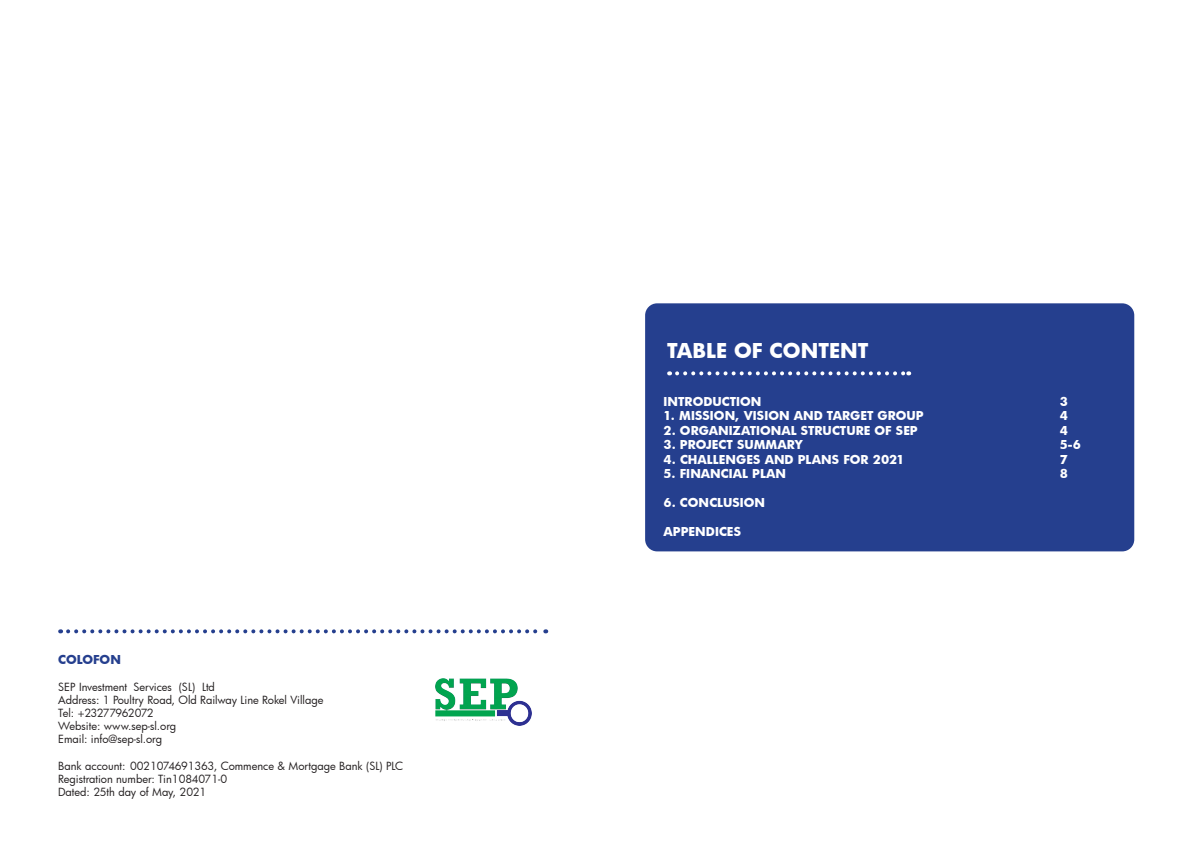
<style>
.page{position:relative;width:1191px;height:842px;background:#fff}
.page>*{position:absolute;margin:0;border:0;box-sizing:border-box;transform-origin:0 0}
.titel{font:700 20px "Futura";color:#fff}
.subtitel_grijs_hoofd{font:700 12px "Futura";color:#fff}
.subtitel_grijs_hoofd-2{font:700 12px "Futura";letter-spacing:.005em;color:#253f8e}
.tekst{font:11px "Futura";color:#231f20}
.tekst-2{font:11px "Futura";letter-spacing:-.055em;color:#231f20}
</style>
<div class="page">
<div style="left:645px;top:303px;width:489px;height:248px;background:#253f8e;border-radius:12px"></div>
<svg style="left:677px;top:371px;width:232px;height:4px"></svg>
<svg style="left:68px;top:629px;width:478px;height:4px"></svg>
<img style="left:435px;top:679px;width:97px;height:47px">
<p class="subtitel_grijs_hoofd-2" style="left:58px;top:651px;width:64px">COLOFON</p>
<p class="tekst" style="left:58px;top:679px;width:158px">SEP Investment Services (SL) Ltd</p>
<p class="tekst" style="left:58px;top:692px;width:267px">Address: 1 Poultry Road, Old Railway Line Rokel Village</p>
<p class="tekst-2" style="left:58px;top:705px;width:97px">Tel: +23277962072</p>
<p class="tekst" style="left:58px;top:719px;width:119px">Website: www.sep-sl.org</p>
<p class="tekst" style="left:58px;top:732px;width:105px">Email: info@sep-sl.org</p>
<p class="tekst" style="left:58px;top:758px;width:346px">Bank account: 0021074691363, Commence &amp; Mortgage Bank (SL) PLC</p>
<p class="tekst" style="left:58px;top:771px;width:171px">Registration number: Tin1084071-0</p>
<p class="tekst" style="left:58px;top:785px;width:150px">Dated: 25th day of May, 2021</p>
<p class="titel" style="left:667px;top:336px;width:203px">TABLE OF CONTENT</p>
<p class="subtitel_grijs_hoofd" style="left:663px;top:393px;width:99px">INTRODUCTION</p>
<p class="subtitel_grijs_hoofd" style="left:1059px;top:393px;width:10px">3</p>
<p class="subtitel_grijs_hoofd" style="left:663px;top:407px;width:262px">1. MISSION, VISION AND TARGET GROUP</p>
<p class="subtitel_grijs_hoofd" style="left:1059px;top:407px;width:10px">4</p>
<p class="subtitel_grijs_hoofd" style="left:663px;top:422px;width:256px">2. ORGANIZATIONAL STRUCTURE OF SEP</p>
<p class="subtitel_grijs_hoofd" style="left:1059px;top:422px;width:10px">4</p>
<p class="subtitel_grijs_hoofd" style="left:663px;top:436px;width:141px">3. PROJECT SUMMARY</p>
<p class="subtitel_grijs_hoofd" style="left:1059px;top:436px;width:23px">5-6</p>
<p class="subtitel_grijs_hoofd" style="left:663px;top:451px;width:243px">4. CHALLENGES AND PLANS FOR 2021</p>
<p class="subtitel_grijs_hoofd" style="left:1059px;top:451px;width:10px">7</p>
<p class="subtitel_grijs_hoofd" style="left:663px;top:465px;width:124px">5. FINANCIAL PLAN</p>
<p class="subtitel_grijs_hoofd" style="left:1059px;top:465px;width:10px">8</p>
<p class="subtitel_grijs_hoofd" style="left:663px;top:494px;width:103px">6. CONCLUSION</p>
<p class="subtitel_grijs_hoofd" style="left:663px;top:523px;width:79px">APPENDICES</p>
</div>
